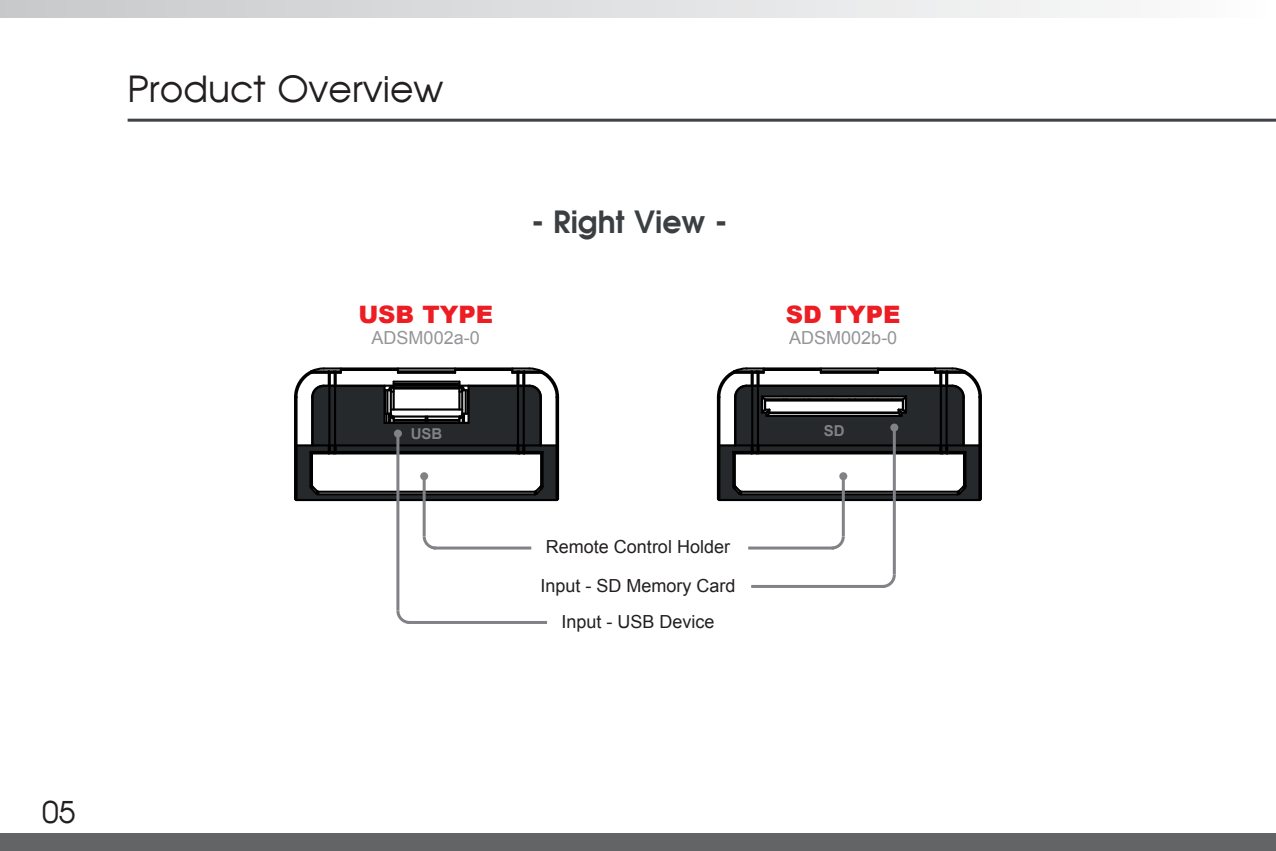
<style>
.page{position:relative;width:1276px;height:851px;background:#fff}
.page>*{position:absolute;margin:0;border:0;box-sizing:border-box;transform-origin:0 0}
.t1{font:36px "Avian";color:#231f20}
.t2{font:700 30px "Avian";color:#3b3f41}
.t3{font:30px "Avian";color:#231f20}
.t4{font:900 24px "Arial";color:#ed1d24}
.t5{font:18px "Arial";color:#231f20}
.t6{font:18px "Arial";color:#939598}
.t7{font:700 15px "Arial";color:#808285}
</style>
<div class="page">
<div style="left:0;top:833px;width:1276px;height:17px;background:#636466"></div>
<div style="left:0;top:0;width:1276px;height:17px;background:linear-gradient(to right,#c7c8ca,#fcfcfd)"></div>
<hr style="left:128px;top:119px;width:1148px;height:3px;background:#414446">
<svg style="left:716px;top:367px;width:266px;height:135px"></svg>
<svg style="left:294px;top:367px;width:266px;height:135px"></svg>
<div style="left:890px;top:423px;width:8px;height:8px;background:#808285;border-radius:50%"></div>
<hr style="left:893px;top:427px;width:3px;height:147px;background:#808285">
<svg style="left:882px;top:571px;width:14px;height:17px"></svg>
<hr style="left:751px;top:585px;width:134px;height:3px;background:#808285">
<div style="left:839px;top:472px;width:8px;height:8px;background:#808285;border-radius:50%"></div>
<hr style="left:842px;top:476px;width:3px;height:60px;background:#808285">
<svg style="left:828px;top:533px;width:17px;height:17px"></svg>
<hr style="left:748px;top:546px;width:86px;height:3px;background:#808285">
<div style="left:420px;top:472px;width:8px;height:8px;background:#808285;border-radius:50%"></div>
<hr style="left:423px;top:476px;width:3px;height:60px;background:#808285">
<svg style="left:422px;top:533px;width:17px;height:17px"></svg>
<hr style="left:434px;top:546px;width:97px;height:3px;background:#808285">
<div style="left:394px;top:429px;width:8px;height:8px;background:#808285;border-radius:50%"></div>
<hr style="left:396px;top:433px;width:3px;height:177px;background:#808285">
<svg style="left:396px;top:607px;width:13px;height:17px"></svg>
<hr style="left:407px;top:621px;width:140px;height:3px;background:#808285">
<h1 class="t1" style="left:128px;top:68px;width:317px">Product Overview</h1>
<h3 class="t4" style="left:358px;top:296px;width:136px">USB TYPE</h3>
<p class="t6" style="left:372px;top:326px;width:110px">ADSM002a-0</p>
<h2 class="t2" style="left:531px;top:203px;width:198px">- Right View -</h2>
<h3 class="t4" style="left:786px;top:296px;width:116px">SD TYPE</h3>
<p class="t6" style="left:789px;top:326px;width:110px">ADSM002b-0</p>
<p class="t7" style="left:411px;top:424px;width:33px">USB</p>
<p class="t7" style="left:824px;top:421px;width:22px">SD</p>
<p class="t5" style="left:546px;top:535px;width:186px">Remote Control Holder</p>
<p class="t5" style="left:540px;top:574px;width:197px">Input - SD Memory Card</p>
<p class="t5" style="left:561px;top:610px;width:155px">Input - USB Device</p>
<h2 class="t3" style="left:42px;top:793px;width:35px">05</h2>
</div>
